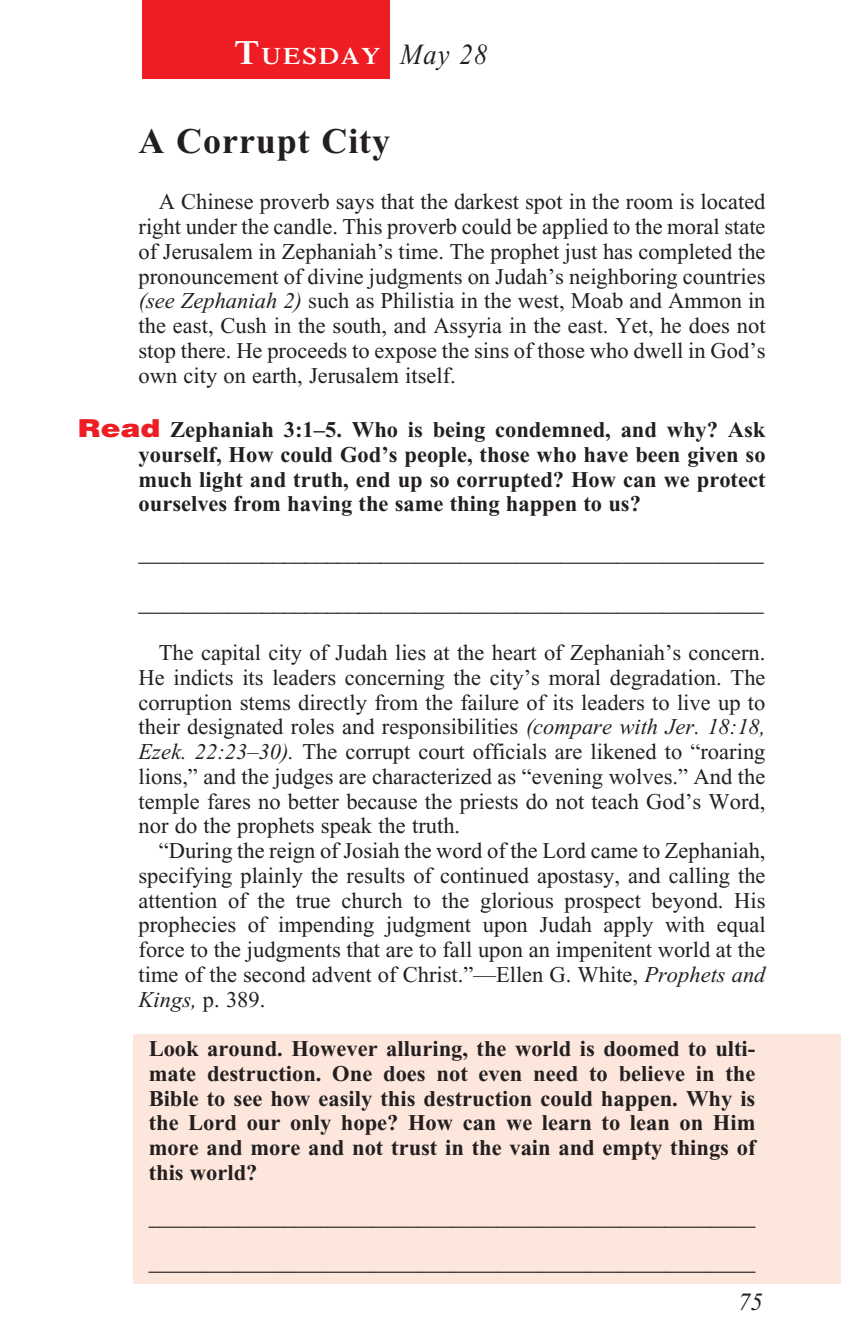
<style>
.page{position:relative;width:841px;height:1337px;background:#fff}
.page>*{position:absolute;margin:0;border:0;box-sizing:border-box;transform-origin:0 0}
._01-Daily_head{font:700 36px "Times New Roman";letter-spacing:.025em;color:#231f20}
._00-Month-Day{font:italic 29.25px "Times New Roman";color:#231f20;scale:.9 1}
.t1{font:italic 24.75px "Times New Roman";color:#231f20}
.t2{font:600 23.62px "Times";letter-spacing:.07em;color:#fff;scale:1.1 1}
._4-Body_Copy{font:22.5px/24.8px "Times New Roman";color:#231f20;text-align:justify}
.x-screened_box-text{font:700 22.5px/24.8px "Times New Roman";color:#231f20;text-align:justify}
._6-question{font:700 22.5px/24.8px "Times New Roman";color:#231f20;text-align:justify}
.s1{font-size:33.75px}
.s2{font-style:italic}
.s3{font-family:"Helvetica";font-weight:900;font-size:24.75px;color:#ee1d23}
</style>
<div class="page">
<div style="left:134px;top:1034px;width:706px;height:249px;background:#fde7dc"></div>
<div style="left:142px;top:0;width:247px;height:79px;background:#ee1d23"></div>
<p class="t2" style="left:234px;top:42px;width:134px"><span class="s1">T</span>UESDAY</p>
<p class="_00-Month-Day" style="left:400px;top:39px;width:98px">May 28</p>
<p class="_01-Daily_head" style="left:138px;top:121px;width:253px">A Corrupt City</p>
<p class="_4-Body_Copy" style="left:138px;top:190px;width:628px;text-indent:20px">A Chinese proverb says that the darkest spot in the room is located right under the candle. This proverb could be applied to the moral state of Jerusalem in Zephaniah’s time. The prophet just has completed the pronouncement of divine judgments on Judah’s neighboring countries <span class="s2">(see Zephaniah 2)</span> such as Philistia in the west, Moab and Ammon in the east, Cush in the south, and Assyria in the east. Yet, he does not stop there. He proceeds to expose the sins of those who dwell in God’s own city on earth, Jerusalem itself.</p>
<p class="_6-question" style="left:138px;top:417px;width:628px;text-indent:-61px"><span class="s3">Read</span> Zephaniah 3:1–5. Who is being condemned, and why? Ask yourself, How could God’s people, those who have been given so much light and truth, end up so corrupted? How can we protect ourselves from having the same thing happen to us?</p>
<p class="_4-Body_Copy" style="left:138px;top:541px;width:626px">________________________________________________________</p>
<p class="_4-Body_Copy" style="left:138px;top:590px;width:626px">________________________________________________________</p>
<p class="_4-Body_Copy" style="left:138px;top:640px;width:628px;text-indent:20px">The capital city of Judah lies at the heart of Zephaniah’s concern.<br>He indicts its leaders concerning the city’s moral degradation. The corruption stems directly from the failure of its leaders to live up to their designated roles and responsibilities <span class="s2">(compare with Jer. 18:18, Ezek. 22:23–30).</span> The corrupt court officials are likened to “roaring lions,” and the judges are characterized as “evening wolves.” And the temple fares no better because the priests do not teach God’s Word, nor do the prophets speak the truth.</p>
<p class="_4-Body_Copy" style="left:138px;top:838px;width:628px;text-indent:20px">“During the reign of Josiah the word of the Lord came to Zephaniah, specifying plainly the results of continued apostasy, and calling the attention of the true church to the glorious prospect beyond. His prophecies of impending judgment upon Judah apply with equal force to the judgments that are to fall upon an impenitent world at the time of the second advent of Christ.”—Ellen G. White, <span class="s2">Prophets and Kings,</span> p. 389.</p>
<p class="x-screened_box-text" style="left:149px;top:1036px;width:608px">Look around. However alluring, the world is doomed to ulti&shy;mate destruction. One does not even need to believe in the Bible to see how easily this destruction could happen. Why is the Lord our only hope? How can we learn to lean on Him more and more and not trust in the vain and empty things of this world?</p>
<p class="x-screened_box-text" style="left:149px;top:1205px;width:608px">______________________________________________________</p>
<p class="x-screened_box-text" style="left:149px;top:1250px;width:608px">______________________________________________________</p>
<p class="t1" style="left:738px;top:1288px;width:26px">75</p>
</div>
